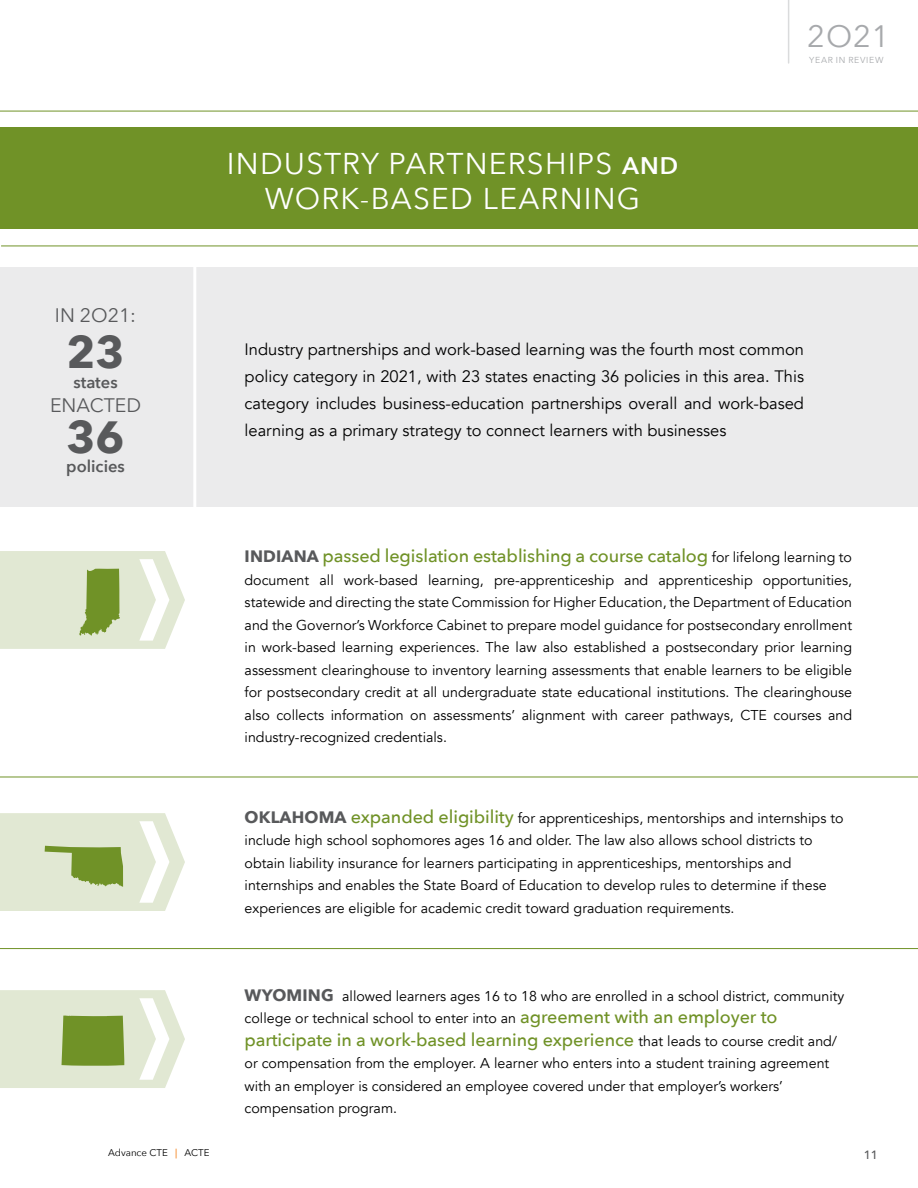
<style>
.page{position:relative;width:918px;height:1188px;background:#fff}
.page>*{position:absolute;margin:0;border:0;box-sizing:border-box;transform-origin:0 0}
.Main_Body{font:700 45px "Avenir Next";color:#58595b}
.t1{font:30.9px "Avenir Next";color:#a7a9ac}
.Sub_head{font:30px/34.5px "Avenir Next";letter-spacing:.04em;color:#fff;text-align:center}
.Main_Body-2{font:19.5px "Avenir Next";color:#58595b}
.Large_Body{font:500 18px "Avenir Next";letter-spacing:-.005em;color:#709227}
.State_Body{font:500 18px "Avenir Next";letter-spacing:-.005em;color:#709227}
.Large_Body-2{font:16.5px/27px "Avenir";color:#000;text-align:justify}
.Main_Body-3{font:600 16.5px "Avenir Next";color:#58595b}
.State_Body-2{font:14.25px/22.5px "Avenir";color:#000}
.Large_Body-3{font:14.25px/22.5px "Avenir";color:#000;text-align:justify}
.t2{font:500 12px "Avenir Next";color:#58595b}
.t3{font:9.75px "Avenir Next";color:#000}
.t4{font:8.7px "Avenir Next";letter-spacing:.075em;color:#a7a9ac}
.s1{font-weight:600;font-size:24px}
.s2{font-weight:500;color:#f58421}
.s3{font-weight:700;font-size:16.5px;color:#58595b}
.s4{font-family:"Avenir";font-weight:400;font-size:14.25px;color:#000}
.s5{font-family:"Avenir Next";font-weight:700;font-size:16.5px;color:#58595b}
.s6{font-family:"Avenir Next";font-weight:500;font-size:18px;color:#709227}
</style>
<div class="page">
<hr style="left:788px;top:0;width:1px;height:63px;background:#dadbdc">
<div style="left:0;top:267px;width:918px;height:240px;background:#ebebec"></div>
<div style="left:0;top:128px;width:918px;height:101px;background:#709227"></div>
<hr style="left:1px;top:246px;width:917px;height:1px;background:#709227">
<hr style="left:0;top:111px;width:918px;height:1px;background:#709227">
<hr style="left:0;top:777px;width:918px;height:1px;background:#709227">
<hr style="left:0;top:948px;width:918px;height:1px;background:#709227">
<hr style="left:193px;top:259px;width:3px;height:263px;background:#fff">
<svg style="left:0;top:813px;width:185px;height:98px;background:#d8e1c5"></svg>
<svg style="left:0;top:990px;width:185px;height:98px;background:#d1dcbb"></svg>
<svg style="left:0;top:551px;width:185px;height:98px;background:#d7e1c5"></svg>
<p class="Sub_head" style="left:227px;top:145px;width:453px">INDUSTRY PARTNERSHIPS <span class="s1">AND<br></span>WORK-BASED LEARNING</p>
<h2 class="t1" style="left:807px;top:11px;width:84px">2O21</h2>
<p class="t4" style="left:809px;top:53px;width:76px">YEAR IN REVIEW</p>
<p class="Main_Body-2" style="left:55px;top:298px;width:83px">IN 2O21:</p>
<p class="Main_Body" style="left:67px;top:313px;width:60px">23</p>
<p class="Main_Body-3" style="left:73px;top:368px;width:46px">states</p>
<p class="Main_Body-2" style="left:50px;top:389px;width:93px">ENACTED</p>
<p class="Main_Body" style="left:67px;top:398px;width:60px">36</p>
<p class="Main_Body-3" style="left:66px;top:452px;width:60px">policies</p>
<p class="t3" style="left:108px;top:1145px;width:103px">Advance CTE <span class="s2">|</span> ACTE</p>
<p class="Large_Body-2" style="left:245px;top:336px;width:561px">Industry partnerships and work-based learning was the fourth most common policy category in 2021, with 23 states enacting 36 policies in this area. This category includes business-education partnerships overall and work-based learning as a primary strategy to connect learners with businesses</p>
<p class="Large_Body" style="left:245px;top:541px;width:609px"><span class="s3">INDIANA</span> passed legislation establishing a course catalog <span class="s4">for lifelong learning to</span></p>
<p class="Large_Body-3" style="left:245px;top:569px;width:609px">document all work-based learning, pre-apprenticeship and apprenticeship opportunities, statewide and directing the state Commission for Higher Education, the Department of Education and the Governor’s Workforce Cabinet to prepare model guidance for postsecondary enrollment in work-based learning experiences. The law also established a postsecondary prior learning assessment clearinghouse to inventory learning assessments that enable learners to be eligible for postsecondary credit at all undergraduate state educational institutions. The clearinghouse also collects information on assessments’ alignment with career pathways, CTE courses and industry-recognized credentials.</p>
<p class="State_Body-2" style="left:245px;top:807px;width:600px"><span class="s5">OKLAHOMA</span> <span class="s6">expanded eligibility</span> for apprenticeships, mentorships and internships to include high school sophomores ages 16 and older. The law also allows school districts to obtain liability insurance for learners participating in apprenticeships, mentorships and internships and enables the State Board of Education to develop rules to determine if these experiences are eligible for academic credit toward graduation requirements.</p>
<p class="State_Body-2" style="left:245px;top:985px;width:601px"><span class="s5">WYOMING</span> allowed learners ages 16 to 18 who are enrolled in a school district, community college or technical school to enter into an <span class="s6">agreement with an employer to</span></p>
<p class="State_Body" style="left:245px;top:1024px;width:594px">participate in a work-based learning experience <span class="s4">that leads to course credit and/</span></p>
<p class="State_Body-2" style="left:245px;top:1052px;width:586px">or compensation from the employer. A learner who enters into a student training agreement with an employer is considered an employee covered under that employer’s workers’ compensation program.</p>
<p class="t2" style="left:864px;top:1144px;width:16px">11</p>
</div>
